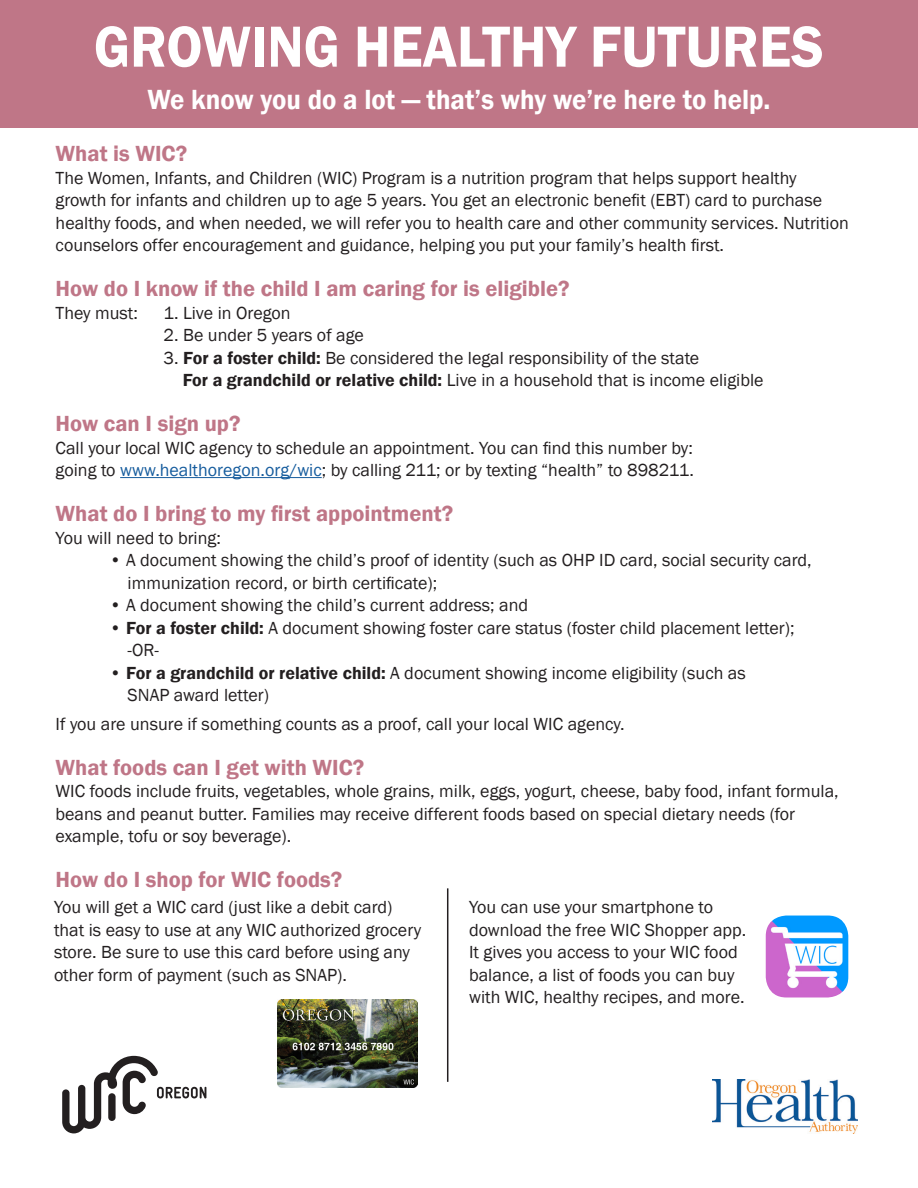
<style>
.page{position:relative;width:918px;height:1188px;background:#fff}
.page>*{position:absolute;margin:0;border:0;box-sizing:border-box;transform-origin:0 0}
.t1{font:600 60px "Franklin Gothic";color:#fff;scale:.94 1}
.t2{font:600 28.5px "Franklin Gothic";color:#fff;scale:.94 1}
.t3{font:600 22.5px "Franklin Gothic";color:#bf7687}
.t4{font:18px/22.5px "Franklin Gothic";color:#231f20}
.s1{font-weight:600}
.s2{color:#175d9e}
</style>
<div class="page">
<img style="left:766px;top:916px;width:82px;height:82px">
<div style="left:0;top:0;width:918px;height:127px;background:#bf7687"></div>
<img style="left:712px;top:1079px;width:146px;height:55px">
<svg style="left:62px;top:1056px;width:144px;height:77px"></svg>
<hr style="left:120px;top:477px;width:202px;height:1px;background:#175d9e">
<hr style="left:447px;top:888px;width:1px;height:194px;background:#231f20">
<img style="left:278px;top:1000px;width:139px;height:88px">
<p class="t1" style="left:94px;top:10px;width:778px">GROWING HEALTHY FUTURES</p>
<p class="t2" style="left:147px;top:82px;width:664px">We know you do a lot — that’s why we’re here to help.</p>
<p class="t3" style="left:56px;top:140px;width:133px">What is WIC?</p>
<p class="t4" style="left:56px;top:167px;width:795px">The Women, Infants, and Children (WIC) Program is a nutrition program that helps support healthy growth for infants and children up to age 5 years. You get an electronic benefit (EBT) card to purchase healthy foods, and when needed, we will refer you to health care and other community services. Nutrition counselors offer encouragement and guidance, helping you put your family’s health first.</p>
<p class="t3" style="left:56px;top:275px;width:515px">How do I know if the child I am caring for is eligible?</p>
<p class="t4" style="left:56px;top:302px;width:84px">They must:</p>
<p class="t4" style="left:164px;top:302px;width:129px">1. Live in Oregon</p>
<p class="t4" style="left:164px;top:324px;width:202px">2. Be under 5 years of age</p>
<p class="t4" style="left:164px;top:347px;width:537px">3. <span class="s1">For a foster child:</span> Be considered the legal responsibility of the state</p>
<p class="t4" style="left:183px;top:369px;width:582px"><span class="s1">For a grandchild or relative child:</span> Live in a household that is income eligible</p>
<p class="t3" style="left:56px;top:410px;width:186px">How can I sign up?</p>
<p class="t4" style="left:56px;top:437px;width:639px">Call your local WIC agency to schedule an appointment. You can find this number by:</p>
<p class="t4" style="left:56px;top:459px;width:640px">going to <span class="s2">www.healthoregon.org/wic</span>; by calling 211; or by texting “health” to 898211.</p>
<p class="t3" style="left:56px;top:500px;width:399px">What do I bring to my first appointment?</p>
<p class="t4" style="left:56px;top:527px;width:167px">You will need to bring:</p>
<p class="t4" style="left:128px;top:549px;width:686px;text-indent:-18px">• A document showing the child’s proof of identity (such as OHP ID card, social security card, immunization record, or birth certificate);</p>
<p class="t4" style="left:110px;top:594px;width:420px">• A document showing the child’s current address; and</p>
<p class="t4" style="left:110px;top:617px;width:686px">• <span class="s1">For a foster child:</span> A document showing foster care status (foster child placement letter);</p>
<p class="t4" style="left:128px;top:639px;width:33px">-OR-</p>
<p class="t4" style="left:110px;top:662px;width:638px">• <span class="s1">For a grandchild or relative child:</span> A document showing income eligibility (such as</p>
<p class="t4" style="left:128px;top:684px;width:143px">SNAP award letter)</p>
<p class="t4" style="left:56px;top:713px;width:571px">If you are unsure if something counts as a proof, call your local WIC agency.</p>
<p class="t3" style="left:56px;top:753px;width:310px">What foods can I get with WIC?</p>
<p class="t4" style="left:56px;top:780px;width:785px">WIC foods include fruits, vegetables, whole grains, milk, eggs, yogurt, cheese, baby food, infant formula, beans and peanut butter. Families may receive different foods based on special dietary needs (for example, tofu or soy beverage).</p>
<p class="t3" style="left:56px;top:866px;width:288px">How do I shop for WIC foods?</p>
<p class="t4" style="left:54px;top:897px;width:369px">You will get a WIC card (just like a debit card) that is easy to use at any WIC authorized grocery store. Be sure to use this card before using any other form of payment (such as SNAP).</p>
<p class="t4" style="left:469px;top:897px;width:279px">You can use your smartphone to download the free WIC Shopper app.<br>It gives you access to your WIC food balance, a list of foods you can buy</p>
<p class="t4" style="left:469px;top:987px;width:277px">with WIC, healthy recipes, and more.</p>
</div>
